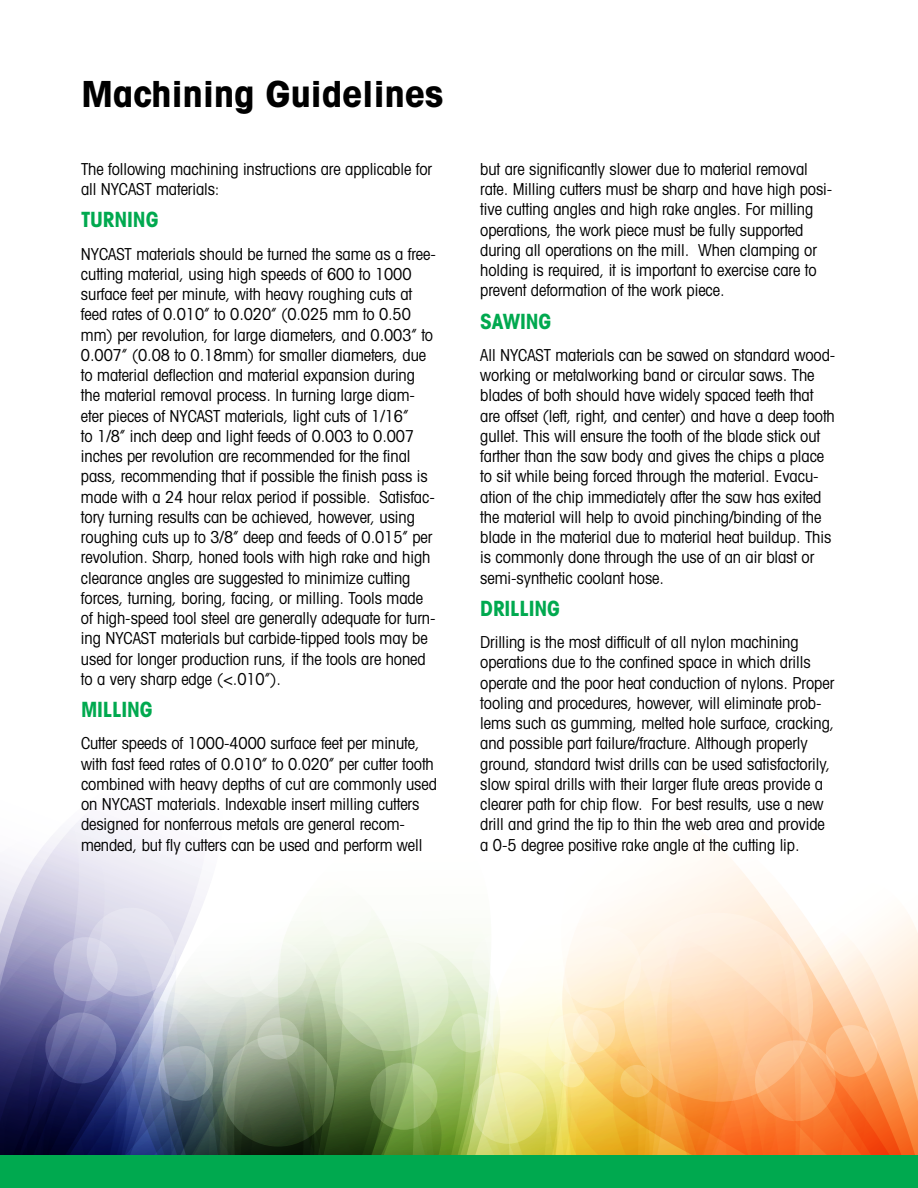
<style>
.page{position:relative;width:918px;height:1188px;background:#fff}
.page>*{position:absolute;margin:0;border:0;box-sizing:border-box;transform-origin:0 0}
.t1{font:700 condensed 36px "Avant Garde";letter-spacing:-.01em;color:#000;scale:1.15 1}
.t2{font:700 condensed 21px "Avant Garde";letter-spacing:-.005em;color:#00a94f}
.t3{font:condensed 16.5px/20.2px "Avant Garde";letter-spacing:-.005em;color:#000}
</style>
<div class="page">
<img style="left:0;top:815px;width:918px;height:341px">
<div style="left:0;top:1156px;width:918px;height:32px;background:#00a94f"></div>
<h1 class="t1" style="left:81px;top:71px;width:317px">Machining Guidelines</h1>
<p class="t3" style="left:81px;top:159px;width:353px">The following machining instructions are applicable for all NYCAST materials:</p>
<p class="t2" style="left:81px;top:206px;width:79px">TURNING</p>
<p class="t3" style="left:81px;top:243px;width:356px">NYCAST materials should be turned the same as a free&shy;cutting material, using high speeds of 600 to 1000 surface feet per minute, with heavy roughing cuts at feed rates of 0.010” to 0.020” (0.025 mm to 0.50 mm) per revolution, for large diameters, and 0.003” to 0.007” (0.08 to 0.18mm) for smaller diameters, due to material deflection and material expansion during the material removal process. In turning large diam&shy;eter pieces of NYCAST materials, light cuts of 1/16”<br>to 1/8” inch deep and light feeds of 0.003 to 0.007 inches per revolution are recommended for the final pass, recommending that if possible the finish pass is made with a 24 hour relax period if possible. Satisfac&shy;tory turning results can be achieved, however, using roughing cuts up to 3/8” deep and feeds of 0.015” per revolution. Sharp, honed tools with high rake and high clearance angles are suggested to minimize cutting forces, turning, boring, facing, or milling. Tools made of high-speed tool steel are generally adequate for turn&shy;ing NYCAST materials but carbide-tipped tools may be used for longer production runs, if the tools are honed to a very sharp edge (&lt;.010”).</p>
<p class="t2" style="left:81px;top:696px;width:73px">MILLING</p>
<p class="t3" style="left:81px;top:733px;width:358px">Cutter speeds of 1000-4000 surface feet per minute, with fast feed rates of 0.010” to 0.020” per cutter tooth combined with heavy depths of cut are commonly used on NYCAST materials. Indexable insert milling cutters designed for nonferrous metals are general recom&shy;mended, but fly cutters can be used and perform well</p>
<p class="t3" style="left:480px;top:159px;width:354px">but are significantly slower due to material removal rate. Milling cutters must be sharp and have high posi&shy;tive cutting angles and high rake angles. For milling operations, the work piece must be fully supported during all operations on the mill. When clamping or holding is required, it is important to exercise care to prevent deformation of the work piece.</p>
<p class="t2" style="left:480px;top:308px;width:73px">SAWING</p>
<p class="t3" style="left:480px;top:345px;width:357px">All NYCAST materials can be sawed on standard wood&shy;working or metalworking band or circular saws. The blades of both should have widely spaced teeth that are offset (left, right, and center) and have a deep tooth gullet. This will ensure the tooth of the blade stick out farther than the saw body and gives the chips a place to sit while being forced through the material. Evacu&shy;ation of the chip immediately after the saw has exited the material will help to avoid pinching/binding of the blade in the material due to material heat buildup. This is commonly done through the use of an air blast or semi-synthetic coolant hose.</p>
<p class="t2" style="left:480px;top:595px;width:81px">DRILLING</p>
<p class="t3" style="left:480px;top:632px;width:356px">Drilling is the most difficult of all nylon machining operations due to the confined space in which drills operate and the poor heat conduction of nylons. Proper tooling and procedures, however, will eliminate prob&shy;lems such as gumming, melted hole surface, cracking, and possible part failure/fracture. Although properly ground, standard twist drills can be used satisfactorily, slow spiral drills with their larger flute areas provide a clearer path for chip flow. For best results, use a new drill and grind the tip to thin the web area and provide a 0-5 degree positive rake angle at the cutting lip.</p>
</div>
